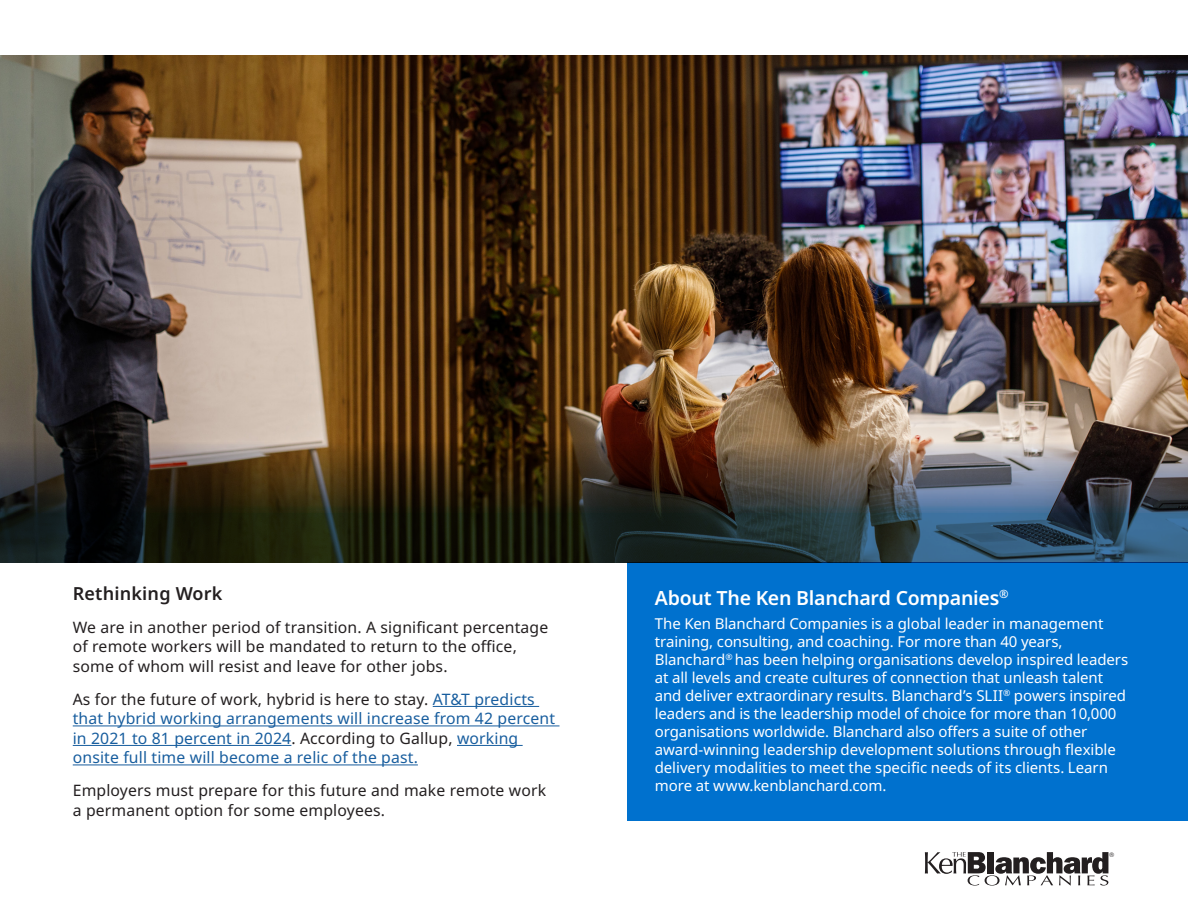
<style>
.page{position:relative;width:1188px;height:918px;background:#fff}
.page>*{position:absolute;margin:0;border:0;box-sizing:border-box;transform-origin:0 0}
.Body{font:600 19.5px "Noto Sans";letter-spacing:-.015em;color:#fff}
.Body_Copy{font:600 18px "Noto Sans";letter-spacing:.01em;color:#231f20}
.Body_Copy-2{font:15.75px/19.5px "Noto Sans";letter-spacing:.01em;color:#231f20}
.Body_Copy-3{font:15.75px/19.5px "Noto Sans";letter-spacing:.01em;color:#175d9e}
.Body-2{font:15px/18px "Noto Sans";letter-spacing:-.005em;color:#fff}
.t1{font:6.3px "Helvetica";color:#231f20}
.s1{color:#231f20}
</style>
<div class="page">
<hr style="left:433px;top:706px;width:106px;height:1px;background:#175d9e">
<hr style="left:73px;top:726px;width:486px;height:1px;background:#175d9e">
<hr style="left:73px;top:745px;width:218px;height:1px;background:#175d9e">
<hr style="left:457px;top:745px;width:66px;height:1px;background:#175d9e">
<hr style="left:73px;top:765px;width:345px;height:1px;background:#175d9e">
<div style="left:627px;top:562px;width:561px;height:259px;background:#0071ce"></div>
<img style="left:0;top:55px;width:1188px;height:382px">
<svg style="left:925px;top:852px;width:183px;height:34px"></svg>
<img style="left:0;top:437px;width:1188px;height:125px">
<p class="Body_Copy" style="left:73px;top:583px;width:151px">Rethinking Work</p>
<p class="Body_Copy-2" style="left:73px;top:618px;width:477px">We are in another period of transition. A significant percentage of remote workers will be mandated to return to the office, some of whom will resist and leave for other jobs.</p>
<p class="Body_Copy-3" style="left:73px;top:690px;width:484px"><span class="s1">As for the future of work, hybrid is here to stay.</span> AT&amp;T predicts that hybrid working arrangements will increase from 42 percent in 2021 to 81 percent in 2024<span class="s1">. According to Gallup,</span> working onsite full time will become a relic of the past.</p>
<p class="Body_Copy-2" style="left:73px;top:781px;width:475px">Employers must prepare for this future and make remote work a permanent option for some employees.</p>
<p class="Body" style="left:655px;top:587px;width:355px">About The Ken Blanchard Companies<sup>®</sup></p>
<p class="Body-2" style="left:655px;top:615px;width:475px">The Ken Blanchard Companies is a global leader in management training, consulting, and coaching. For more than 40 years, Blanchard<sup>®</sup> has been helping organisations develop inspired leaders at all levels and create cultures of connection that unleash talent and deliver extraordinary results. Blanchard’s SLII<sup>®</sup> powers inspired leaders and is the leadership model of choice for more than 10,000 organisations worldwide. Blanchard also offers a suite of other award-winning leadership development solutions through flexible delivery modalities to meet the specific needs of its clients. Learn more at www.kenblanchard.com.</p>
<p class="t1" style="left:1109px;top:850px;width:6px">®</p>
</div>
